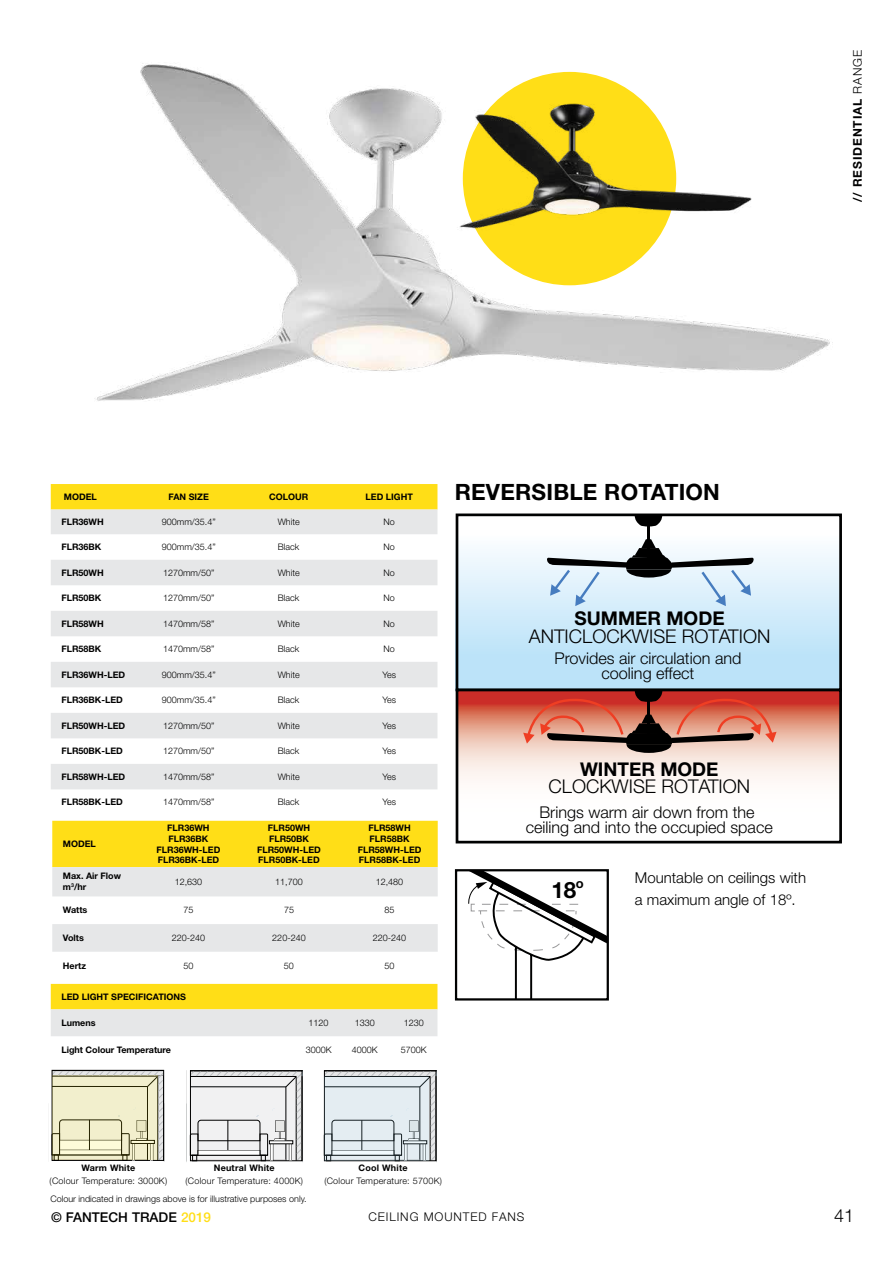
<style>
.page{position:relative;width:893px;height:1263px;background:#fff}
.page>*{position:absolute;margin:0;border:0;box-sizing:border-box;transform-origin:0 0}
.t1{font:700 22.5px "Helvetica Neue LT Std";letter-spacing:.01em;color:#000}
.t2{font:300 18.9px "Helvetica Neue LT Std";color:#000}
.t3{font:700 18.9px "Helvetica Neue LT Std";color:#000}
.t4{font:300 18px "Helvetica Neue LT Std";color:#000}
.t5{font:300 16.2px/14.9px "Helvetica Neue LT Std";color:#000;text-align:center}
.t6{font:300 15px/22.5px "Helvetica Neue LT Std";color:#000}
.t7{font:500 13.5px "Helvetica Neue LT Std";color:#000}
.t8{font:700 12px "Helvetica Neue LT Std";letter-spacing:.075em;color:#000}
.t9{font:300 12px "Helvetica Neue LT Std";letter-spacing:.075em;color:#000}
.t10{font:300 9px "Helvetica Neue LT Std";color:#000}
.t11{font:700 9px/10.6px "Helvetica Neue LT Std";color:#000;text-align:center}
.t12{font:300 9px "Helvetica Neue LT Std";letter-spacing:.025em;color:#000}
.t13{font:700 9px "Helvetica Neue LT Std";letter-spacing:.025em;color:#000}
.s1{font-weight:300}
.s2{color:#ffde17}
</style>
<div class="page">
<svg style="left:52px;top:821px;width:386px;height:131px"></svg>
<img style="left:94px;top:63px;width:739px;height:338px">
<div style="left:462px;top:71px;width:215px;height:215px;background:#ffde17;border-radius:50%"></div>
<img style="left:452px;top:93px;width:305px;height:152px">
<svg style="left:51px;top:984px;width:386px;height:52px;background:#f2e282"></svg>
<div style="left:455px;top:869px;width:154px;height:131px;border:2px solid #000101"></div>
<svg style="left:468px;top:870px;width:139px;height:131px"></svg>
<hr style="left:436px;top:1103px;width:1px;height:59px;background:#d1d3d4">
<hr style="left:436px;top:1076px;width:1px;height:85px;background:#000">
<svg style="left:324px;top:1071px;width:112px;height:90px"></svg>
<svg style="left:324px;top:1076px;width:105px;height:84px;background:#d0d9dd"></svg>
<hr style="left:302px;top:1103px;width:1px;height:59px;background:#d1d3d4">
<hr style="left:302px;top:1076px;width:1px;height:85px;background:#000">
<svg style="left:190px;top:1071px;width:112px;height:90px"></svg>
<hr style="left:164px;top:1103px;width:1px;height:59px;background:#d1d3d4">
<svg style="left:51px;top:1070px;width:113px;height:91px"></svg>
<svg style="left:52px;top:1076px;width:106px;height:84px;background:#e2dfbd"></svg>
<div style="left:51px;top:484px;width:386px;height:25px;background:#ffde17"></div>
<svg style="left:51px;top:509px;width:386px;height:280px;fill:#e6e7e8"></svg>
<div style="left:456px;top:515px;width:386px;height:175px;background:linear-gradient(to bottom,#fff,#b0def8)"></div>
<div style="left:456px;top:513px;width:386px;height:178px;border:3px solid #000101"></div>
<svg style="left:635px;top:515px;width:27px;height:12px"></svg>
<hr style="left:647px;top:526px;width:3px;height:33px;background:#000">
<svg style="left:547px;top:539px;width:207px;height:67px"></svg>
<svg style="left:460px;top:693px;width:378px;height:87px"></svg>
<div style="left:456px;top:689px;width:386px;height:154px;border:3px solid #000101"></div>
<svg style="left:523px;top:690px;width:253px;height:63px;background:#b96658"></svg>
<h3 class="t8" style="left:850px;top:202px;width:154px;rotate:-90deg">// RESIDENTIAL <span class="s1">RANGE</span></h3>
<p class="t11" style="left:64px;top:491px;width:35px">MODEL</p>
<p class="t11" style="left:169px;top:491px;width:42px">FAN SIZE</p>
<p class="t11" style="left:269px;top:491px;width:41px">COLOUR</p>
<p class="t11" style="left:366px;top:491px;width:49px">LED LIGHT</p>
<p class="t11" style="left:61px;top:516px;width:44px">FLR36WH</p>
<p class="t10" style="left:162px;top:516px;width:55px">900mm/35.4”</p>
<p class="t10" style="left:278px;top:516px;width:23px">White</p>
<p class="t10" style="left:384px;top:516px;width:13px">No</p>
<p class="t11" style="left:61px;top:541px;width:42px">FLR36BK</p>
<p class="t10" style="left:162px;top:541px;width:55px">900mm/35.4”</p>
<p class="t10" style="left:278px;top:541px;width:23px">Black</p>
<p class="t10" style="left:384px;top:541px;width:13px">No</p>
<p class="t11" style="left:61px;top:567px;width:44px">FLR50WH</p>
<p class="t10" style="left:163px;top:567px;width:53px">1270mm/50”</p>
<p class="t10" style="left:278px;top:567px;width:23px">White</p>
<p class="t10" style="left:384px;top:567px;width:13px">No</p>
<p class="t11" style="left:61px;top:592px;width:42px">FLR50BK</p>
<p class="t10" style="left:163px;top:592px;width:53px">1270mm/50”</p>
<p class="t10" style="left:278px;top:592px;width:23px">Black</p>
<p class="t10" style="left:384px;top:592px;width:13px">No</p>
<p class="t11" style="left:61px;top:618px;width:44px">FLR58WH</p>
<p class="t10" style="left:163px;top:618px;width:53px">1470mm/58”</p>
<p class="t10" style="left:278px;top:618px;width:23px">White</p>
<p class="t10" style="left:384px;top:618px;width:13px">No</p>
<p class="t11" style="left:61px;top:643px;width:42px">FLR58BK</p>
<p class="t10" style="left:163px;top:644px;width:53px">1470mm/58”</p>
<p class="t10" style="left:278px;top:644px;width:23px">Black</p>
<p class="t10" style="left:384px;top:644px;width:13px">No</p>
<p class="t11" style="left:61px;top:669px;width:65px">FLR36WH-LED</p>
<p class="t10" style="left:162px;top:669px;width:55px">900mm/35.4”</p>
<p class="t10" style="left:278px;top:669px;width:23px">White</p>
<p class="t10" style="left:382px;top:669px;width:15px">Yes</p>
<p class="t11" style="left:61px;top:695px;width:63px">FLR36BK-LED</p>
<p class="t10" style="left:162px;top:695px;width:55px">900mm/35.4”</p>
<p class="t10" style="left:278px;top:695px;width:23px">Black</p>
<p class="t10" style="left:382px;top:695px;width:15px">Yes</p>
<p class="t11" style="left:61px;top:720px;width:65px">FLR50WH-LED</p>
<p class="t10" style="left:163px;top:720px;width:53px">1270mm/50”</p>
<p class="t10" style="left:278px;top:720px;width:23px">White</p>
<p class="t10" style="left:382px;top:720px;width:15px">Yes</p>
<p class="t11" style="left:61px;top:746px;width:63px">FLR50BK-LED</p>
<p class="t10" style="left:163px;top:746px;width:53px">1270mm/50”</p>
<p class="t10" style="left:278px;top:746px;width:23px">Black</p>
<p class="t10" style="left:382px;top:746px;width:15px">Yes</p>
<p class="t11" style="left:61px;top:771px;width:65px">FLR58WH-LED</p>
<p class="t10" style="left:163px;top:771px;width:53px">1470mm/58”</p>
<p class="t10" style="left:278px;top:771px;width:23px">White</p>
<p class="t10" style="left:382px;top:771px;width:15px">Yes</p>
<p class="t11" style="left:61px;top:797px;width:63px">FLR58BK-LED</p>
<p class="t10" style="left:163px;top:797px;width:53px">1470mm/58”</p>
<p class="t10" style="left:278px;top:797px;width:23px">Black</p>
<p class="t10" style="left:382px;top:797px;width:15px">Yes</p>
<p class="t11" style="left:63px;top:838px;width:35px">MODEL</p>
<p class="t11" style="left:157px;top:822px;width:65px">FLR36WH<br>FLR36BK<br>FLR36WH-LED<br>FLR36BK-LED</p>
<p class="t11" style="left:257px;top:822px;width:65px">FLR50WH<br>FLR50BK<br>FLR50WH-LED<br>FLR50BK-LED</p>
<p class="t11" style="left:358px;top:822px;width:65px">FLR58WH<br>FLR58BK<br>FLR58WH-LED<br>FLR58BK-LED</p>
<p class="t11" style="left:63px;top:870px;width:60px;text-align:left">Max. Air Flow m<sup>3</sup>/hr</p>
<p class="t10" style="left:175px;top:876px;width:29px">12,630</p>
<p class="t10" style="left:275px;top:876px;width:29px">11,700</p>
<p class="t10" style="left:376px;top:876px;width:29px">12,480</p>
<p class="t11" style="left:63px;top:905px;width:26px">Watts</p>
<p class="t10" style="left:183px;top:905px;width:12px">75</p>
<p class="t10" style="left:284px;top:905px;width:12px">75</p>
<p class="t10" style="left:385px;top:905px;width:12px">85</p>
<p class="t11" style="left:63px;top:932px;width:22px">Volts</p>
<p class="t10" style="left:172px;top:932px;width:35px">220-240</p>
<p class="t10" style="left:272px;top:932px;width:35px">220-240</p>
<p class="t10" style="left:373px;top:932px;width:35px">220-240</p>
<p class="t11" style="left:63px;top:960px;width:25px">Hertz</p>
<p class="t10" style="left:183px;top:960px;width:12px">50</p>
<p class="t10" style="left:284px;top:960px;width:12px">50</p>
<p class="t10" style="left:385px;top:960px;width:12px">50</p>
<p class="t11" style="left:61px;top:991px;width:126px">LED LIGHT SPECIFICATIONS</p>
<p class="t11" style="left:61px;top:1017px;width:36px">Lumens</p>
<p class="t10" style="left:309px;top:1017px;width:22px">1120</p>
<p class="t10" style="left:355px;top:1017px;width:22px">1330</p>
<p class="t10" style="left:404px;top:1017px;width:22px">1230</p>
<p class="t11" style="left:61px;top:1044px;width:111px">Light Colour Temperature</p>
<p class="t10" style="left:306px;top:1044px;width:27px">3000K</p>
<p class="t10" style="left:352px;top:1044px;width:27px">4000K</p>
<p class="t10" style="left:401px;top:1044px;width:27px">5700K</p>
<h1 class="t1" style="left:455px;top:478px;width:267px">REVERSIBLE ROTATION</h1>
<h2 class="t3" style="left:575px;top:606px;width:152px">SUMMER MODE</h2>
<h2 class="t2" style="left:529px;top:624px;width:243px">ANTICLOCKWISE ROTATION</h2>
<h3 class="t5" style="left:554px;top:650px;width:189px">Provides air circulation and cooling effect</h3>
<h2 class="t3" style="left:580px;top:757px;width:140px">WINTER MODE</h2>
<h2 class="t2" style="left:548px;top:775px;width:203px">CLOCKWISE ROTATION</h2>
<h3 class="t5" style="left:526px;top:804px;width:249px">Brings warm air down from the ceiling and into the occupied space</h3>
<h1 class="t1" style="left:551px;top:876px;width:34px">18<sup>o</sup></h1>
<h3 class="t6" style="left:635px;top:866px;width:173px">Mountable on ceilings with a maximum angle of 18º.</h3>
<p class="t13" style="left:81px;top:1162px;width:55px">Warm White</p>
<p class="t12" style="left:50px;top:1175px;width:119px">(Colour Temperature: 3000K)</p>
<p class="t13" style="left:214px;top:1162px;width:63px">Neutral White</p>
<p class="t12" style="left:185px;top:1175px;width:119px">(Colour Temperature: 4000K)</p>
<p class="t10" style="left:50px;top:1193px;width:258px">Colour indicated in drawings above is for illustrative purposes only.</p>
<p class="t13" style="left:359px;top:1162px;width:51px">Cool White</p>
<p class="t12" style="left:324px;top:1175px;width:119px">(Colour Temperature: 5700K)</p>
<h3 class="t7" style="left:51px;top:1209px;width:161px">© FANTECH TRADE <span class="s2">2019</span></h3>
<h3 class="t4" style="left:834px;top:1205px;width:22px">41</h3>
<h3 class="t9" style="left:368px;top:1209px;width:158px">CEILING MOUNTED FANS</h3>
</div>
